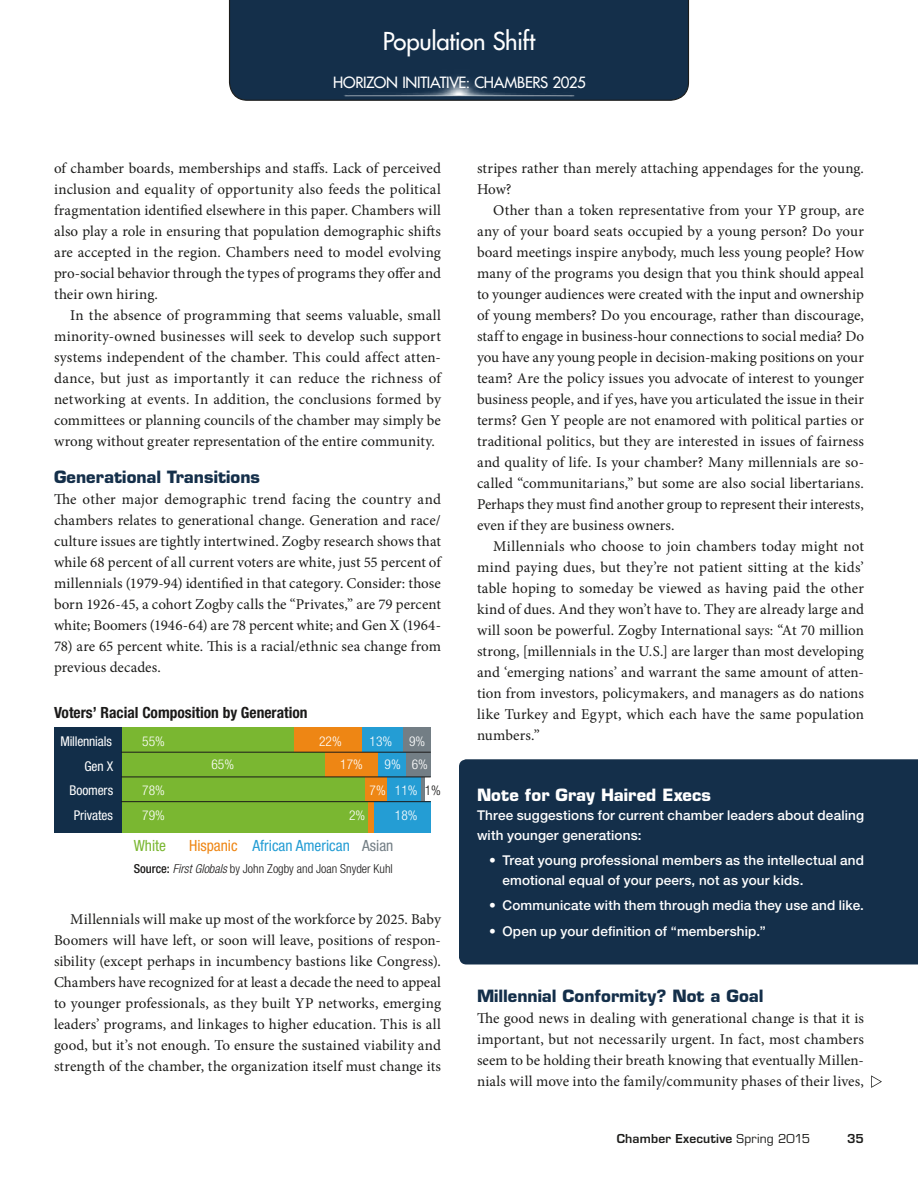
<style>
.page{position:relative;width:918px;height:1188px;background:#fff}
.page>*{position:absolute;margin:0;border:0;box-sizing:border-box;transform-origin:0 0}
.t1{font:500 24px "Futura Std";letter-spacing:-.01em;color:#fff}
.t2{font:700 16.5px "Eurostile LT Std";color:#142f4a}
.t3{font:700 16.5px "Eurostile LT Std";color:#fff}
.t4{font:700 condensed 15.45px "Helvetica Neue LT Std";color:#1b1a19}
.t5{font:condensed 15.45px "Helvetica Neue LT Std";color:#249dd4}
.t6{font:condensed 15.45px "Helvetica Neue LT Std";color:#7ab731}
.t7{font:500 15.15px "Futura Std";letter-spacing:-.02em;color:#fff}
.t8{font:15px/21px "Minion Pro";letter-spacing:.005em;color:#1c1c1a;text-align:justify}
.t9{font:500 13.5px/19.5px "Helvetica Neue LT Std";letter-spacing:.01em;color:#fff}
.t10{font:300 condensed 13.5px/23px "Helvetica Neue LT Std";color:#fff}
.t11{font:condensed 13.5px/24.6px "Helvetica Neue LT Std";letter-spacing:-.01em;color:#fff;text-align:right}
.t12{font:300 condensed 13.5px "Helvetica Neue LT Std";color:#1b1a19}
.t13{font:300 condensed 12.45px "Helvetica Neue LT Std";color:#1b1a19}
.t14{font:600 12px "Eurostile LT Std";letter-spacing:.015em;color:#1c1c1a}
.s1{color:#ee8614}
.s2{color:#737e85}
.s3{font-weight:500}
.s4{font-style:italic}
.s5{font-weight:400}
</style>
<div class="page">
<div style="left:403px;top:727px;width:28px;height:25px;background:#737e85"></div>
<div style="left:362px;top:727px;width:41px;height:25px;background:#249dd4"></div>
<div style="left:293px;top:727px;width:69px;height:25px;background:#ee8614"></div>
<div style="left:121px;top:727px;width:172px;height:25px;background:#7ab731"></div>
<div style="left:121px;top:777px;width:244px;height:25px;background:#7ab731"></div>
<div style="left:365px;top:777px;width:22px;height:25px;background:#ee8614"></div>
<div style="left:387px;top:777px;width:35px;height:25px;background:#249dd4"></div>
<hr style="left:422px;top:777px;width:3px;height:25px;background:#737e85">
<div style="left:121px;top:802px;width:247px;height:31px;background:#7ab731"></div>
<div style="left:368px;top:802px;width:7px;height:31px;background:#ee8614"></div>
<div style="left:374px;top:802px;width:57px;height:31px;background:#249dd4"></div>
<div style="left:406px;top:752px;width:25px;height:25px;background:#737e85"></div>
<div style="left:378px;top:752px;width:28px;height:25px;background:#249dd4"></div>
<div style="left:325px;top:752px;width:53px;height:25px;background:#ee8614"></div>
<div style="left:121px;top:752px;width:204px;height:25px;background:#7ab731"></div>
<div style="left:54px;top:727px;width:67px;height:106px;background:#122e49"></div>
<hr style="left:121px;top:752px;width:310px;height:1px;background:#1b1a19">
<hr style="left:121px;top:776px;width:310px;height:1px;background:#1b1a19">
<hr style="left:121px;top:801px;width:310px;height:1px;background:#1b1a19">
<div style="left:459px;top:759px;width:459px;height:205px;background:#142f4a"></div>
<div style="left:228px;top:0;width:462px;height:101px;background:#142f4a"></div>
<img style="left:320px;top:60px;width:279px;height:37px">
<svg style="left:871px;top:1075px;width:11px;height:13px"></svg>
<h1 class="t1" style="left:383px;top:27px;width:154px">Population Shift</h1>
<p class="t7" style="left:333px;top:73px;width:254px">HORIZON INITIATIVE: CHAMBERS 2025</p>
<p class="t8" style="left:54px;top:158px;width:389px">of chamber boards, memberships and staffs. Lack of perceived inclusion and equality of opportunity also feeds the political fragmentation identified elsewhere in this paper. Chambers will also play a role in ensuring that population demographic shifts are accepted in the region. Chambers need to model evolving pro-social behavior through the types of programs they offer and their own hiring.</p>
<p class="t8" style="left:54px;top:305px;width:389px;text-indent:16px">In the absence of programming that seems valuable, small minority-owned businesses will seek to develop such support systems independent of the chamber. This could affect atten&shy;dance, but just as importantly it can reduce the richness of networking at events. In addition, the conclusions formed by committees or planning councils of the chamber may simply be wrong without greater representation of the entire community.</p>
<p class="t2" style="left:54px;top:467px;width:208px">Generational Transitions</p>
<p class="t8" style="left:54px;top:489px;width:389px">The other major demographic trend facing the country and chambers relates to generational change. Generation and race/ culture issues are tightly intertwined. Zogby research shows that while 68 percent of all current voters are white, just 55 percent of millennials (1979-94) identified in that category. Consider: those born 1926-45, a cohort Zogby calls the “Privates,” are 79 percent white; Boomers (1946-64) are 78 percent white; and Gen X (1964-</p>
<p class="t8" style="left:54px;top:636px;width:389px">78) are 65 percent white. This is a racial/ethnic sea change from previous decades.</p>
<p class="t8" style="left:477px;top:158px;width:389px">stripes rather than merely attaching appendages for the young.<br>How?</p>
<p class="t8" style="left:477px;top:200px;width:389px;text-indent:16px">Other than a token representative from your YP group, are any of your board seats occupied by a young person? Do your board meetings inspire anybody, much less young people? How many of the programs you design that you think should appeal to younger audiences were created with the input and ownership of young members? Do you encourage, rather than discourage, staff to engage in business-hour connections to social media? Do you have any young people in decision-making positions on your team? Are the policy issues you advocate of interest to younger business people, and if yes, have you articulated the issue in their terms? Gen Y people are not enamored with political parties or traditional politics, but they are interested in issues of fairness and quality of life. Is your chamber? Many millennials are so&shy;called “communitarians,” but some are also social libertarians.<br>Perhaps they must find another group to represent their interests, even if they are business owners.</p>
<p class="t8" style="left:477px;top:536px;width:389px;text-indent:16px">Millennials who choose to join chambers today might not mind paying dues, but they’re not patient sitting at the kids’ table hoping to someday be viewed as having paid the other kind of dues. And they won’t have to. They are already large and will soon be powerful. Zogby International says: “At 70 million strong, [millennials in the U.S.] are larger than most developing and ‘emerging nations’ and warrant the same amount of atten&shy;tion from investors, policymakers, and managers as do nations like Turkey and Egypt, which each have the same population numbers.”</p>
<p class="t4" style="left:54px;top:704px;width:255px">Voters’ Racial Composition by Generation</p>
<p class="t11" style="left:60px;top:729px;width:55px">Millennials<br>Gen X<br>Boomers<br>Privates</p>
<p class="t10" style="left:142px;top:730px;width:24px">55%</p>
<p class="t10" style="left:340px;top:730px;width:24px;text-indent:-21px">22%<br>17%</p>
<p class="t10" style="left:385px;top:730px;width:18px;text-indent:-15px">13%<br>9%</p>
<p class="t10" style="left:395px;top:778px;width:24px;line-height:24.5px">11%<br>18%</p>
<p class="t10" style="left:409px;top:730px;width:20px">9%<br>6%</p>
<p class="t12" style="left:425px;top:783px;width:18px">1%</p>
<p class="t3" style="left:477px;top:784px;width:236px">Note for Gray Haired Execs</p>
<p class="t9" style="left:477px;top:805px;width:389px">Three suggestions for current chamber leaders about dealing with younger generations:</p>
<p class="t9" style="left:503px;top:850px;width:363px;text-indent:-14px">• Treat young professional members as the intellectual and emotional equal of your peers, not as your kids.</p>
<p class="t9" style="left:489px;top:895px;width:376px">• Communicate with them through media they use and like.</p>
<p class="t9" style="left:489px;top:921px;width:278px">• Open up your definition of “membership.”</p>
<p class="t10" style="left:212px;top:753px;width:24px">65%</p>
<p class="t10" style="left:142px;top:778px;width:24px;line-height:24.5px">78%<br>79%</p>
<p class="t10" style="left:370px;top:779px;width:18px">7%</p>
<p class="t10" style="left:349px;top:803px;width:18px">2%</p>
<p class="t6" style="left:134px;top:837px;width:34px">White</p>
<p class="t5" style="left:189px;top:837px;width:206px"><span class="s1">Hispanic</span> African American <span class="s2">Asian</span></p>
<p class="t13" style="left:134px;top:861px;width:261px"><span class="s3">Source:</span> <span class="s4">First Globals</span> by John Zogby and Joan Snyder Kuhl</p>
<p class="t8" style="left:54px;top:909px;width:389px;text-indent:16px">Millennials will make up most of the workforce by 2025. Baby Boomers will have left, or soon will leave, positions of respon&shy;sibility (except perhaps in incumbency bastions like Congress).<br>Chambers have recognized for at least a decade the need to appeal to younger professionals, as they built YP networks, emerging leaders’ programs, and linkages to higher education. This is all good, but it’s not enough. To ensure the sustained viability and strength of the chamber, the organization itself must change its</p>
<p class="t2" style="left:477px;top:986px;width:288px">Millennial Conformity? Not a Goal</p>
<p class="t8" style="left:477px;top:1008px;width:389px">The good news in dealing with generational change is that it is important, but not necessarily urgent. In fact, most chambers seem to be holding their breath knowing that eventually Millen&shy;nials will move into the family/community phases of their lives,</p>
<p class="t14" style="left:617px;top:1131px;width:195px">Chamber Executive <span class="s5">Spring 2015</span></p>
<p class="t14" style="left:847px;top:1131px;width:18px">35</p>
</div>
